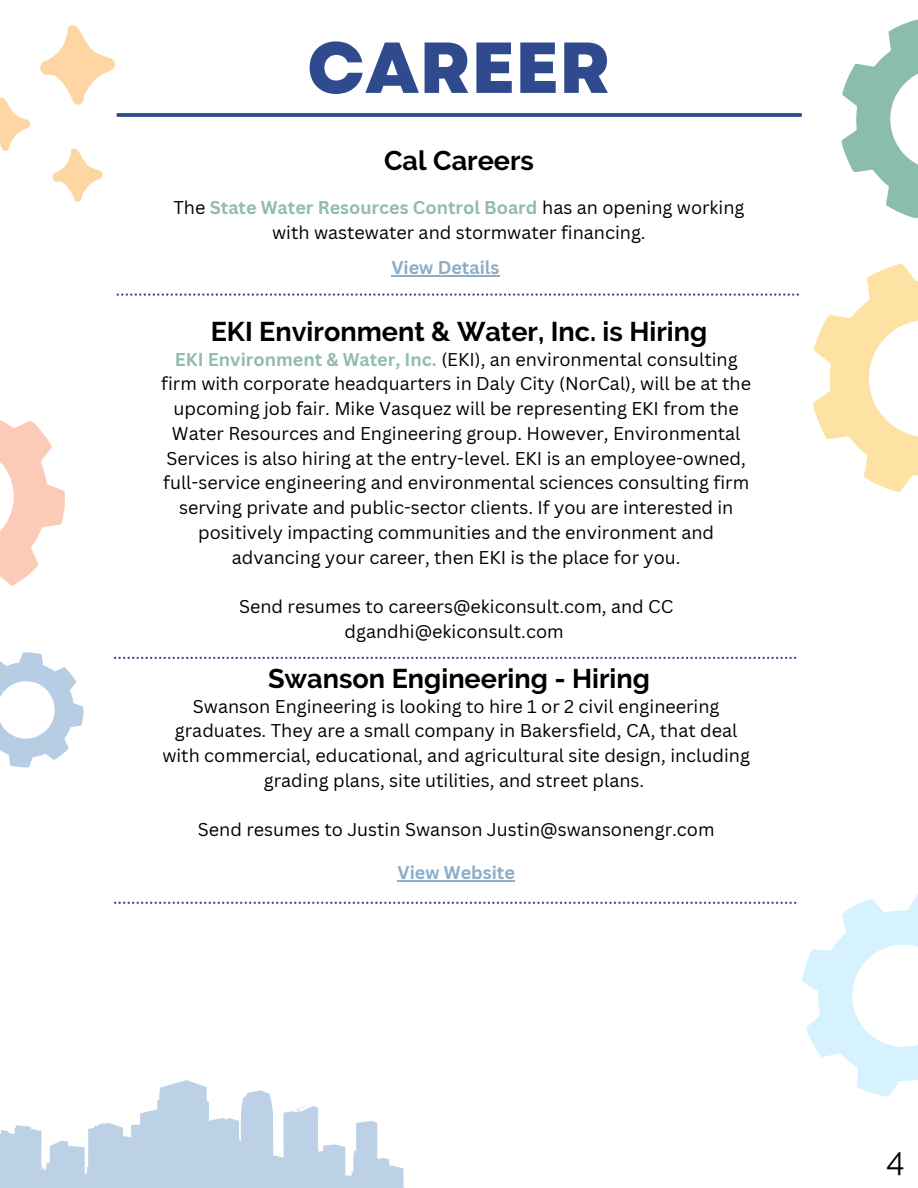
<style>
.page{position:relative;width:918px;height:1188px;background:#fff}
.page>*{position:absolute;margin:0;border:0;box-sizing:border-box;transform-origin:0 0}
.t1{font:800 72px "Garet";color:#304a8e}
.t2{font:33px "Raleway";color:#000}
.t3{font:700 27px "Raleway";color:#000}
.t4{font:18px/24.8px "Canva Sans";color:#000;text-align:center}
.t5{font:700 18px "Canva Sans";color:#8cadc8}
.s1{font-weight:700;color:#91bcab}
</style>
<div class="page">
<svg style="left:118px;top:113px;width:682px;height:4px;background:#395293"></svg>
<svg style="left:0;top:1109px;width:405px;height:79px;fill:#bcd1e5"></svg>
<svg style="left:813px;top:263px;width:105px;height:230px"></svg>
<svg style="left:841px;top:19px;width:77px;height:200px"></svg>
<svg style="left:0;top:420px;width:84px;height:348px"></svg>
<svg style="left:40px;top:25px;width:75px;height:80px"></svg>
<svg style="left:52px;top:148px;width:51px;height:54px"></svg>
<svg style="left:0;top:97px;width:30px;height:54px"></svg>
<svg style="left:117px;top:293px;width:682px;height:3px"></svg>
<svg style="left:114px;top:657px;width:682px;height:2px"></svg>
<hr style="left:391px;top:276px;width:109px;height:1px;background:#8cadc8">
<svg style="left:114px;top:895px;width:804px;height:214px"></svg>
<hr style="left:398px;top:880px;width:117px;height:1px;background:#8cadc8">
<h1 class="t1" style="left:307px;top:16px;width:305px">CAREER</h1>
<h3 class="t3" style="left:384px;top:144px;width:151px">Cal Careers</h3>
<p class="t4" style="left:173px;top:195px;width:573px">The <span class="s1">State Water Resources Control Board</span> has an opening working with wastewater and stormwater financing.</p>
<p class="t5" style="left:391px;top:255px;width:110px">View Details</p>
<h3 class="t3" style="left:211px;top:315px;width:498px">EKI Environment &amp; Water, Inc. is Hiring</h3>
<p class="t4" style="left:161px;top:346px;width:591px"><span class="s1">EKI Environment &amp; Water, Inc.</span> (EKI), an environmental consulting firm with corporate headquarters in Daly City (NorCal), will be at the upcoming job fair. Mike Vasquez will be representing EKI from the Water Resources and Engineering group. However, Environmental Services is also hiring at the entry-level. EKI is an employee-owned, full-service engineering and environmental sciences consulting firm serving private and public-sector clients. If you are interested in positively impacting communities and the environment and advancing your career, then EKI is the place for you.</p>
<p class="t4" style="left:239px;top:594px;width:436px">Send resumes to careers@ekiconsult.com, and CC dgandhi@ekiconsult.com</p>
<h3 class="t3" style="left:268px;top:663px;width:383px">Swanson Engineering - Hiring</h3>
<p class="t4" style="left:162px;top:693px;width:589px">Swanson Engineering is looking to hire 1 or 2 civil engineering graduates. They are a small company in Bakersfield, CA, that deal with commercial, educational, and agricultural site design, including grading plans, site utilities, and street plans.</p>
<p class="t4" style="left:198px;top:817px;width:518px">Send resumes to Justin Swanson Justin@swansonengr.com</p>
<p class="t5" style="left:398px;top:860px;width:119px">View Website</p>
<h2 class="t2" style="left:886px;top:1140px;width:20px">4</h2>
</div>
